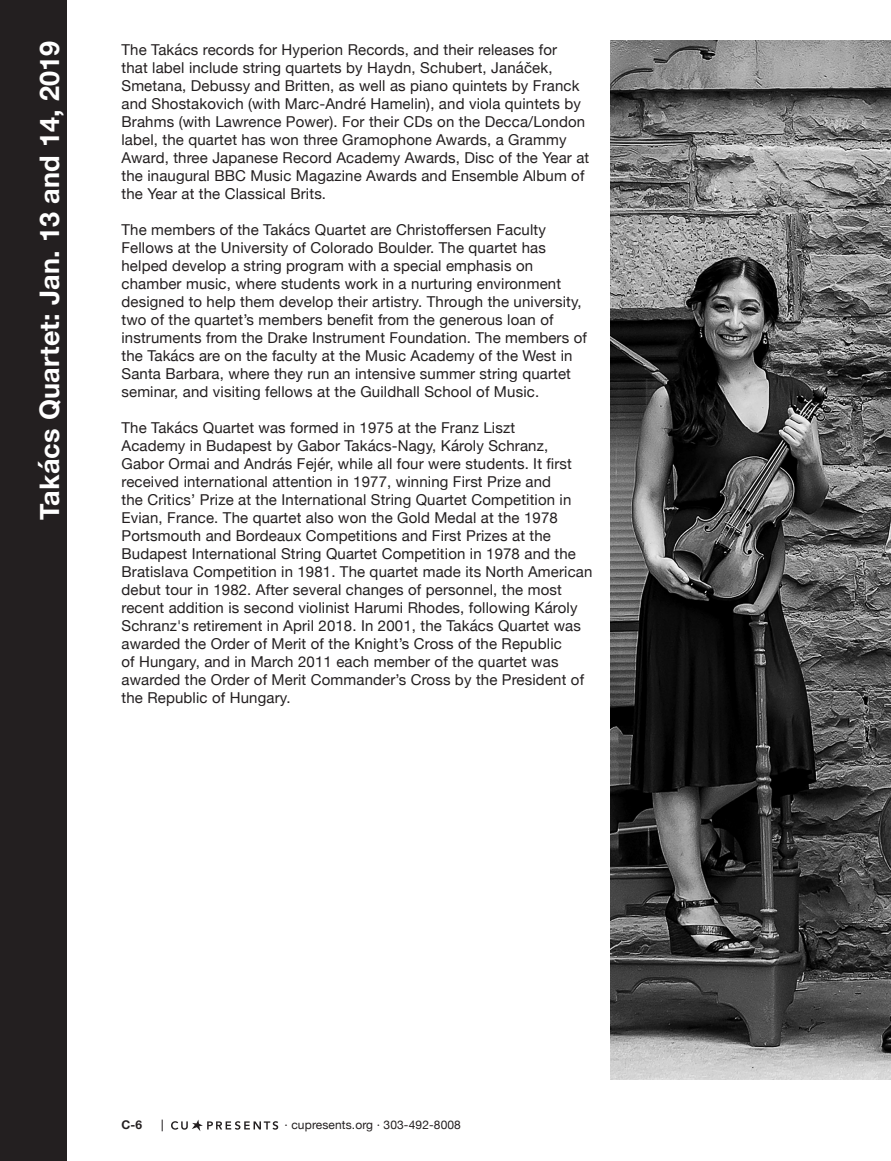
<style>
.page{position:relative;width:891px;height:1161px;background:#fff}
.page>*{position:absolute;margin:0;border:0;box-sizing:border-box;transform-origin:0 0}
.t1{font:700 27px "Helvetica Neue";letter-spacing:.01em;color:#fff}
.t2{font:15px/18px "Helvetica Neue";letter-spacing:.01em;color:#231f20}
.t3{font:12px "Helvetica Neue";letter-spacing:.01em;color:#231f20}
.t4{font:700 12px "Helvetica Neue";color:#231f20}
</style>
<div class="page">
<div style="left:0;top:0;width:68px;height:1161px;background:#231f20"></div>
<svg style="left:171px;top:1120px;width:107px;height:11px"></svg>
<img style="left:610px;top:40px;width:281px;height:1040px">
<h1 class="t1" style="left:29px;top:520px;width:481px;rotate:-90deg">Takács Quartet: Jan. 13 and 14, 2019</h1>
<p class="t2" style="left:122px;top:41px;width:469px">The Takács records for Hyperion Records, and their releases for<br>that label include string quartets by Haydn, Schubert, Janáček, Smetana, Debussy and Britten, as well as piano quintets by Franck and Shostakovich (with Marc-André Hamelin), and viola quintets by Brahms (with Lawrence Power). For their CDs on the Decca/London label, the quartet has won three Gramophone Awards, a Grammy Award, three Japanese Record Academy Awards, Disc of the Year at the inaugural BBC Music Magazine Awards and Ensemble Album of the Year at the Classical Brits.</p>
<p class="t2" style="left:122px;top:221px;width:467px">The members of the Takács Quartet are Christoffersen Faculty Fellows at the University of Colorado Boulder. The quartet has helped develop a string program with a special emphasis on chamber music, where students work in a nurturing environment designed to help them develop their artistry. Through the university, two of the quartet’s members benefit from the generous loan of instruments from the Drake Instrument Foundation. The members of the Takács are on the faculty at the Music Academy of the West in Santa Barbara, where they run an intensive summer string quartet seminar, and visiting fellows at the Guildhall School of Music.</p>
<p class="t2" style="left:122px;top:419px;width:473px">The Takács Quartet was formed in 1975 at the Franz Liszt<br>Academy in Budapest by Gabor Takács-Nagy, Károly Schranz, Gabor Ormai and András Fejér, while all four were students. It first received international attention in 1977, winning First Prize and<br>the Critics’ Prize at the International String Quartet Competition in Evian, France. The quartet also won the Gold Medal at the 1978<br>Portsmouth and Bordeaux Competitions and First Prizes at the Budapest International String Quartet Competition in 1978 and the Bratislava Competition in 1981. The quartet made its North American debut tour in 1982. After several changes of personnel, the most recent addition is second violinist Harumi Rhodes, following Károly Schranz's retirement in April 2018. In 2001, the Takács Quartet was awarded the Order of Merit of the Knight’s Cross of the Republic<br>of Hungary, and in March 2011 each member of the quartet was awarded the Order of Merit Commander’s Cross by the President of the Republic of Hungary.</p>
<p class="t4" style="left:122px;top:1116px;width:22px">C-6</p>
<p class="t3" style="left:285px;top:1116px;width:178px">· cupresents.org · 303-492-8008</p>
</div>
